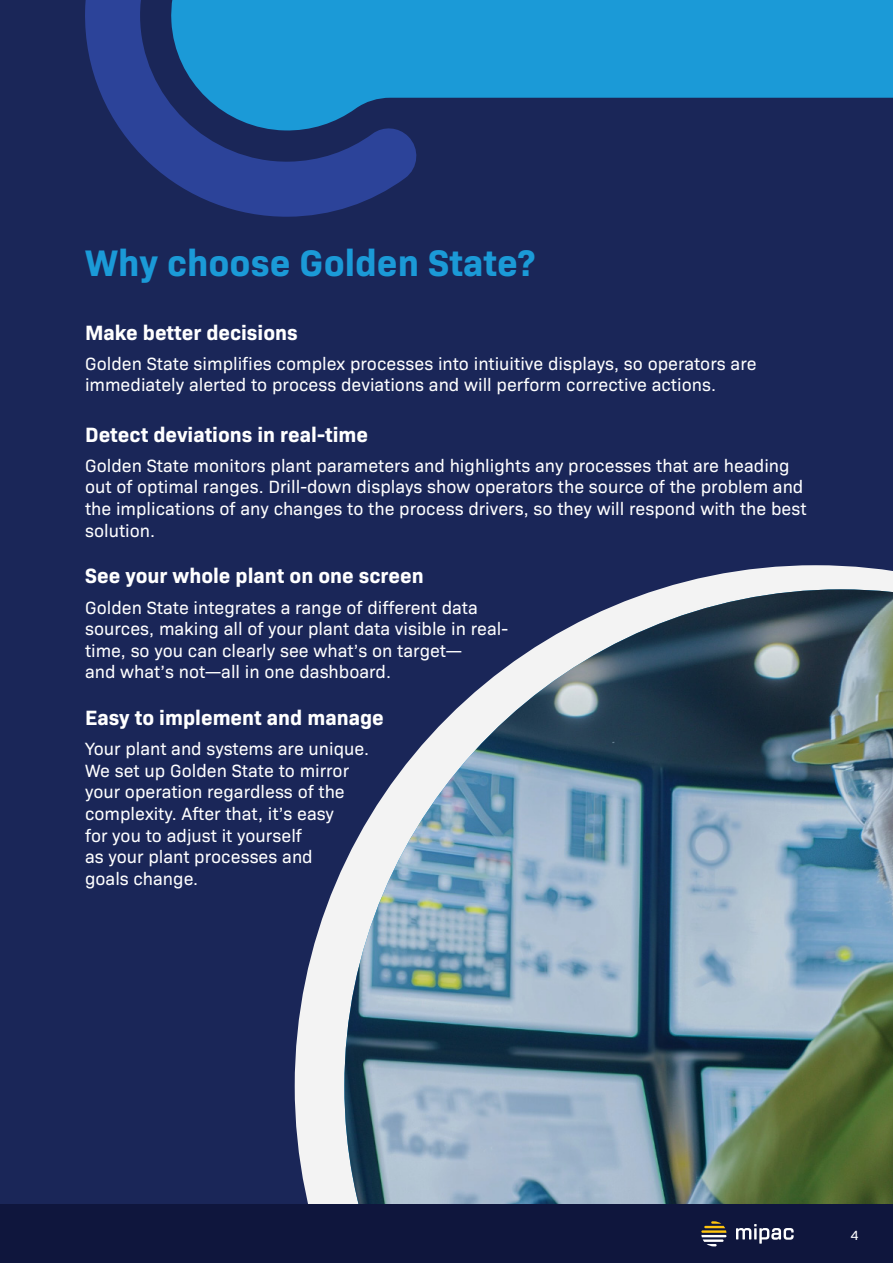
<style>
.page{position:relative;width:893px;height:1263px;background:#1a2658}
.page>*{position:absolute;margin:0;border:0;box-sizing:border-box;transform-origin:0 0}
.t1{font:700 37.5px "Bio Sans";color:#1b9ad7}
.body_copy{font:700 21px "Bio Sans";color:#fff}
.body_copy-2{font:18px/21.6px "Bio Sans";color:#fff}
.t2{font:13.5px "Bio Sans";color:#fff}
</style>
<div class="page">
<svg style="left:295px;top:565px;width:598px;height:640px"></svg>
<img style="left:344px;top:589px;width:549px;height:616px">
<div style="left:0;top:1205px;width:893px;height:58px;background:#0f163d"></div>
<svg style="left:701px;top:1221px;width:25px;height:25px"></svg>
<svg style="left:736px;top:1224px;width:58px;height:20px"></svg>
<div style="left:426px;top:0;width:467px;height:98px;background:#1b9ad7"></div>
<svg style="left:85px;top:0;width:341px;height:217px"></svg>
<p class="t1" style="left:85px;top:234px;width:452px">Why choose Golden State?</p>
<p class="body_copy" style="left:85px;top:316px;width:214px">Make better decisions</p>
<p class="body_copy-2" style="left:85px;top:351px;width:673px">Golden State simplifies complex processes into intiuitive displays, so operators are immediately alerted to process deviations and will perform corrective actions.</p>
<p class="body_copy" style="left:85px;top:418px;width:285px">Detect deviations in real-time</p>
<p class="body_copy-2" style="left:85px;top:453px;width:723px">Golden State monitors plant parameters and highlights any processes that are heading out of optimal ranges. Drill-down displays show operators the source of the problem and the implications of any changes to the process drivers, so they will respond with the best solution.</p>
<p class="body_copy" style="left:85px;top:560px;width:340px">See your whole plant on one screen</p>
<p class="body_copy-2" style="left:85px;top:595px;width:424px">Golden State integrates a range of different data sources, making all of your plant data visible in real&shy;time, so you can clearly see what’s on target—<br>and what’s not—all in one dashboard.</p>
<p class="body_copy" style="left:85px;top:702px;width:300px">Easy to implement and manage</p>
<p class="body_copy-2" style="left:85px;top:737px;width:286px">Your plant and systems are unique.<br>We set up Golden State to mirror your operation regardless of the complexity. After that, it’s easy<br>for you to adjust it yourself<br>as your plant processes and<br>goals change.</p>
<p class="t2" style="left:850px;top:1225px;width:10px">4</p>
</div>
